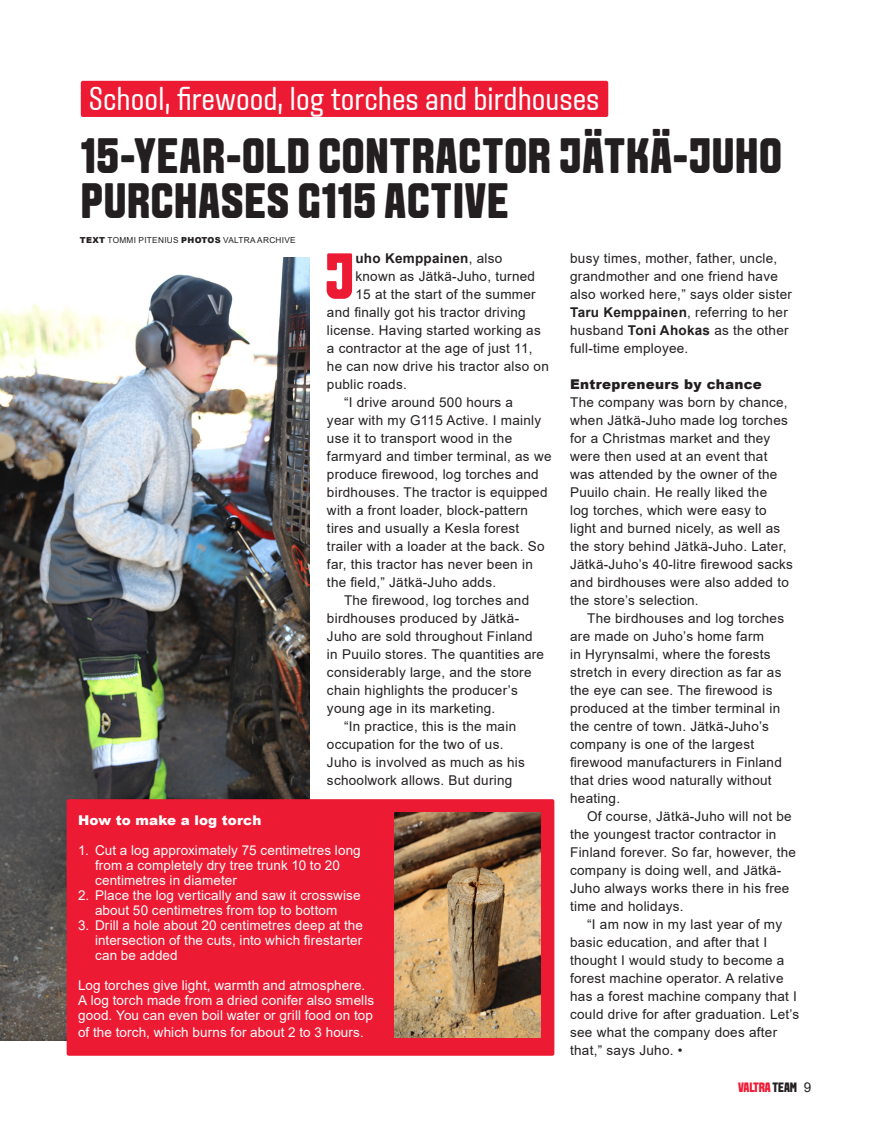
<style>
.page{position:relative;width:872px;height:1127px;background:#fff}
.page>*{position:absolute;margin:0;border:0;box-sizing:border-box;transform-origin:0 0}
.x_ANF_leipis_Helvetica_3riviä_9_11_pt{font:700 64.95px "VALTRA Aveny T 2020 Extra";color:#ed1a33}
.x_Otsikko_60pt_Aveny-T_60_54_pt{font:700 49.5px/45px "VALTRA Aveny T 2020 Extra";letter-spacing:.02em;color:#231f20}
.x_Esirivi_22_Aveny-T_22_20_pt{font:33px "VALTRA Aveny T 2020 Regular";color:#fff}
.x_Leipis_Helvetica_9_11_pt{font:13.5px/18px "Arial";letter-spacing:.02em;color:#231f20}
.x_Leipis_SIS__Helvetica_9_11_pt{font:13.5px/15px "Arial";letter-spacing:.005em;color:#fff}
.x_ANF_leipis_Helvetica_3riviä_9_11_pt-2{font:13.5px "Arial";letter-spacing:.02em;color:#231f20}
.x_Leipis_Helvetica_9_11_pt-2{font:900 13.5px "Arial";letter-spacing:.02em;color:#231f20}
.x_ANF_leipis_Helvetica_3riviä_9_11_pt-3{font:700 13.5px "Arial";letter-spacing:.02em;color:#231f20}
.x_Leipis_SIS__Helvetica_9_11_pt-2{font:900 13.5px "Arial";letter-spacing:.015em;color:#fff}
.t1{font:700 13.5px "VALTRA Aveny T 2020 Extra";letter-spacing:-.01em;color:#ed1a33}
.x_Kirjoittaja_ja_kuvaaja_Helvetica_5_5_1{font:8.25px "Arial";letter-spacing:.035em;color:#231f20}
.s1{font-weight:900}
.s2{font-weight:400}
.s3{font-weight:700}
.s4{color:#231f20}
.s5{font-family:"Arial";font-weight:400;color:#231f20}
</style>
<div class="page">
<img style="left:0;top:257px;width:309px;height:783px">
<div style="left:81px;top:81px;width:527px;height:36px;background:#ed1a33;border-radius:2px"></div>
<div style="left:67px;top:799px;width:487px;height:257px;background:#ed1a33;border-radius:2px"></div>
<img style="left:394px;top:812px;width:147px;height:225px">
<p class="x_Esirivi_22_Aveny-T_22_20_pt" style="left:89px;top:78px;width:512px">School, firewood, log torches and birdhouses</p>
<p class="x_Otsikko_60pt_Aveny-T_60_54_pt" style="left:81px;top:133px;width:702px">15-YEAR-OLD CONTRACTOR JÄTKÄ-JUHO<br>PURCHASES G115 ACTIVE</p>
<p class="x_Kirjoittaja_ja_kuvaaja_Helvetica_5_5_1" style="left:80px;top:234px;width:217px"><span class="s1">TEXT</span> TOMMI PITENIUS <span class="s1">PHOTOS</span> VALTRA ARCHIVE</p>
<p class="x_ANF_leipis_Helvetica_3riviä_9_11_pt" style="left:325px;top:234px;width:30px">J</p>
<p class="x_ANF_leipis_Helvetica_3riviä_9_11_pt-3" style="left:355px;top:249px;width:148px">uho Kemppainen<span class="s2">, also</span></p>
<p class="x_ANF_leipis_Helvetica_3riviä_9_11_pt-2" style="left:355px;top:267px;width:181px">known as Jätkä-Juho, turned</p>
<p class="x_ANF_leipis_Helvetica_3riviä_9_11_pt-2" style="left:355px;top:285px;width:182px">15 at the start of the summer</p>
<p class="x_ANF_leipis_Helvetica_3riviä_9_11_pt-2" style="left:327px;top:303px;width:200px">and finally got his tractor driving</p>
<p class="x_ANF_leipis_Helvetica_3riviä_9_11_pt-2" style="left:327px;top:321px;width:215px">license. Having started working as</p>
<p class="x_ANF_leipis_Helvetica_3riviä_9_11_pt-2" style="left:327px;top:339px;width:207px">a contractor at the age of just 11,</p>
<p class="x_ANF_leipis_Helvetica_3riviä_9_11_pt-2" style="left:327px;top:357px;width:223px">he can now drive his tractor also on</p>
<p class="x_ANF_leipis_Helvetica_3riviä_9_11_pt-2" style="left:327px;top:375px;width:81px">public roads.</p>
<p class="x_Leipis_Helvetica_9_11_pt" style="left:327px;top:393px;width:226px;text-indent:17px">“I drive around 500 hours a<br>year with my G115 Active. I mainly use it to transport wood in the farmyard and timber terminal, as we produce firewood, log torches and birdhouses. The tractor is equipped with a front loader, block-pattern tires and usually a Kesla forest trailer with a loader at the back. So far, this tractor has never been in the field,” Jätkä-Juho adds.</p>
<p class="x_Leipis_Helvetica_9_11_pt" style="left:327px;top:591px;width:219px;text-indent:17px">The firewood, log torches and birdhouses produced by Jätkä-<br>Juho are sold throughout Finland in Puuilo stores. The quantities are considerably large, and the store chain highlights the producer’s young age in its marketing.</p>
<p class="x_Leipis_Helvetica_9_11_pt" style="left:327px;top:717px;width:199px;text-indent:17px">“In practice, this is the main occupation for the two of us.<br>Juho is involved as much as his schoolwork allows. But during</p>
<p class="x_Leipis_SIS__Helvetica_9_11_pt-2" style="left:78px;top:810px;width:185px">How to make a log torch</p>
<p class="x_Leipis_SIS__Helvetica_9_11_pt" style="left:95px;top:842px;width:267px;text-indent:-17px">1. Cut a log approximately 75 centimetres long from a completely dry tree trunk 10 to 20 centimetres in diameter</p>
<p class="x_Leipis_SIS__Helvetica_9_11_pt" style="left:78px;top:887px;width:284px;text-align:center">2. Place the log vertically and saw it crosswise about 50 centimetres from top to bottom</p>
<p class="x_Leipis_SIS__Helvetica_9_11_pt" style="left:95px;top:917px;width:269px;text-align:justify;text-indent:-17px">3. Drill a hole about 20 centimetres deep at the intersection of the cuts, into which firestarter can be added</p>
<p class="x_Leipis_SIS__Helvetica_9_11_pt" style="left:78px;top:977px;width:298px">Log torches give light, warmth and atmosphere.<br>A log torch made from a dried conifer also smells good. You can even boil water or grill food on top</p>
<p class="x_Leipis_SIS__Helvetica_9_11_pt" style="left:78px;top:1024px;width:287px">of the torch, which burns for about 2 to 3 hours.</p>
<p class="x_Leipis_Helvetica_9_11_pt" style="left:570px;top:249px;width:223px">busy times, mother, father, uncle, grandmother and one friend have also worked here,” says older sister<br><span class="s3">Taru Kemppainen</span>, referring to her husband <span class="s3">Toni Ahokas</span> as the other full-time employee.</p>
<p class="x_Leipis_Helvetica_9_11_pt-2" style="left:570px;top:374px;width:193px">Entrepreneurs by chance</p>
<p class="x_Leipis_Helvetica_9_11_pt" style="left:570px;top:393px;width:224px">The company was born by chance, when Jätkä-Juho made log torches for a Christmas market and they were then used at an event that was attended by the owner of the<br>Puuilo chain. He really liked the<br>log torches, which were easy to light and burned nicely, as well as the story behind Jätkä-Juho. Later,<br>Jätkä-Juho’s 40-litre firewood sacks and birdhouses were also added to the store’s selection.</p>
<p class="x_Leipis_Helvetica_9_11_pt" style="left:570px;top:609px;width:215px;text-indent:17px">The birdhouses and log torches are made on Juho’s home farm<br>in Hyrynsalmi, where the forests stretch in every direction as far as the eye can see. The firewood is produced at the timber terminal in the centre of town. Jätkä-Juho’s company is one of the largest firewood manufacturers in Finland that dries wood naturally without heating.</p>
<p class="x_Leipis_Helvetica_9_11_pt" style="left:570px;top:807px;width:227px;text-indent:17px">Of course, Jätkä-Juho will not be the youngest tractor contractor in<br>Finland forever. So far, however, the company is doing well, and Jätkä-<br>Juho always works there in his free time and holidays.</p>
<p class="x_Leipis_Helvetica_9_11_pt" style="left:570px;top:915px;width:231px;text-indent:17px">“I am now in my last year of my basic education, and after that I thought I would study to become a forest machine operator. A relative has a forest machine company that I could drive for after graduation. Let’s see what the company does after that,” says Juho. •</p>
<p class="t1" style="left:738px;top:1078px;width:75px">VALTRA <span class="s4">TEAM</span> <span class="s5">9</span></p>
</div>
